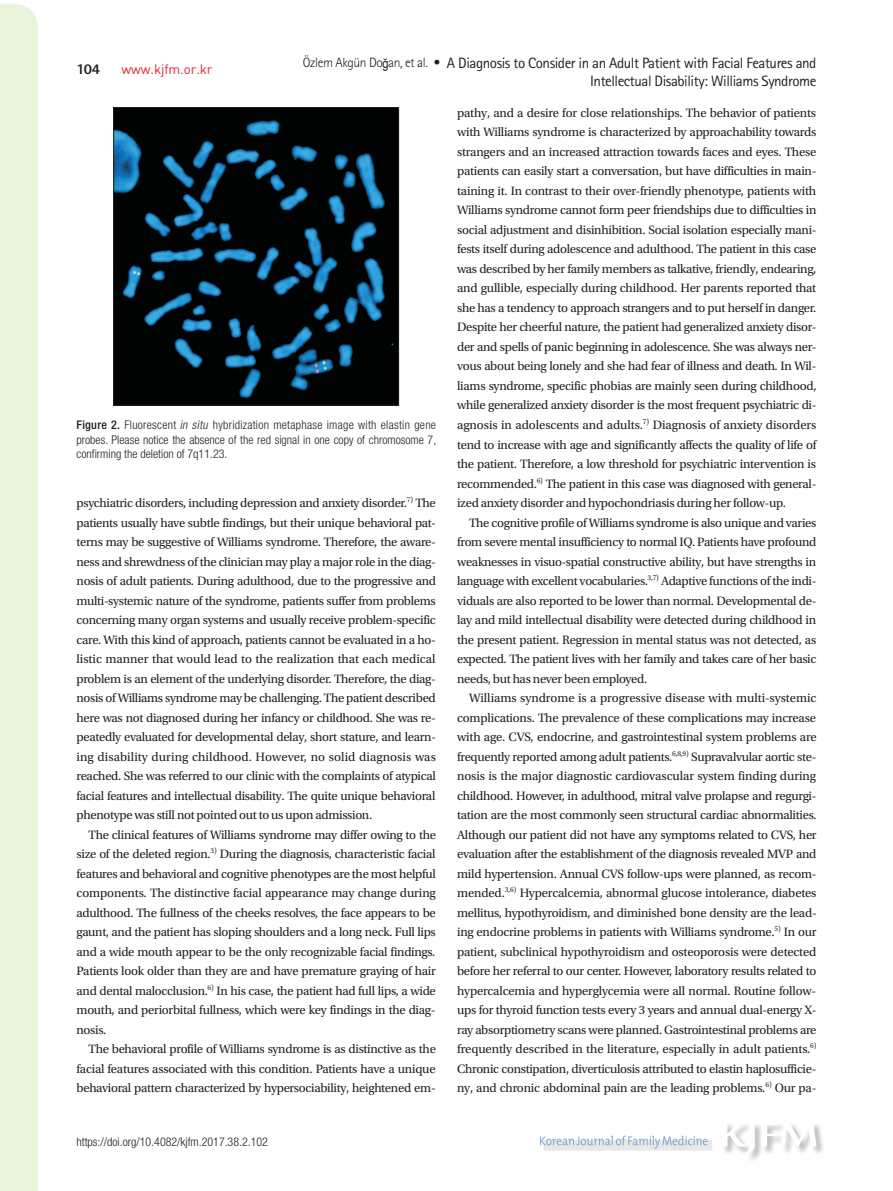
<style>
.page{position:relative;width:893px;height:1191px;background:#fff}
.page>*{position:absolute;margin:0;border:0;box-sizing:border-box;transform-origin:0 0}
.t1{font:15px/18px "Rotis Sans Serif Std";letter-spacing:-.03em;color:#231f20;text-align:right}
.t2{font:800 15px "Rotis Sans Serif Std";color:#231f20}
.t3{font:13.5px "Dinreg";letter-spacing:-.01em;color:#e02a30}
.t4{font:12.75px/19.5px "Utopia Std";letter-spacing:-.025em;color:#231f20;text-align:justify}
.t5{font:300 condensed 12px/14.4px "Helvetica Neue LT Std";color:#231f20;text-align:justify}
.s1{font-weight:300;font-size:13.5px}
.s2{font-family:"Arial Narrow";font-size:13.5px}
.s3{font-weight:500}
.s4{font-style:italic}
</style>
<div class="page">
<div style="left:0;top:4px;width:38px;height:1187px;background:#eaf3dc"></div>
<div style="left:721px;top:1122px;width:104px;height:40px;background:#231f20;opacity:.3"></div>
<svg style="left:722px;top:1122px;width:94px;height:32px"></svg>
<div style="left:544px;top:1140px;width:168px;height:10px;background:#e8e8e9"></div>
<svg style="left:540px;top:1135px;width:168px;height:13px"></svg>
<img style="left:115px;top:109px;width:282px;height:294px">
<div style="left:113px;top:107px;width:286px;height:298px;border:1px solid #231f20"></div>
<p class="t2" style="left:77px;top:60px;width:25px">104</p>
<p class="t3" style="left:122px;top:61px;width:93px">www.kjfm.or.kr</p>
<p class="t1" style="left:303px;top:54px;width:515px"><span class="s1">Özlem Akgün Do</span><span class="s2">ğ</span><span class="s1">an, et al. •</span> A Diagnosis to Consider in an Adult Patient with Facial Features and<br>Intellectual Disability: Williams Syndrome</p>
<p class="t5" style="left:77px;top:417px;width:361px"><span class="s3">Figure 2.</span> Fluorescent <span class="s4">in situ</span> hybridization metaphase image with elastin gene probes. Please notice the absence of the red signal in one copy of chromosome 7, confirming the deletion of 7q11.23.</p>
<p class="t4" style="left:77px;top:493px;width:361px">psychiatric disorders, including depression and anxiety disorder.<sup>7)</sup> The patients usually have subtle findings, but their unique behavioral pat&shy;terns may be suggestive of Williams syndrome. Therefore, the aware&shy;ness and shrewdness of the clinician may play a major role in the diag&shy;nosis of adult patients. During adulthood, due to the progressive and multi-systemic nature of the syndrome, patients suffer from problems concerning many organ systems and usually receive problem-specific care. With this kind of approach, patients cannot be evaluated in a ho&shy;listic manner that would lead to the realization that each medical problem is an element of the underlying disorder. Therefore, the diag&shy;nosis of Williams syndrome may be challenging. The patient described here was not diagnosed during her infancy or childhood. She was re&shy;peatedly evaluated for developmental delay, short stature, and learn&shy;ing disability during childhood. However, no solid diagnosis was reached. She was referred to our clinic with the complaints of atypical facial features and intellectual disability. The quite unique behavioral phenotype was still not pointed out to us upon admission.</p>
<p class="t4" style="left:77px;top:825px;width:361px;text-indent:12px">The clinical features of Williams syndrome may differ owing to the size of the deleted region.<sup>3)</sup> During the diagnosis, characteristic facial features and behavioral and cognitive phenotypes are the most helpful components. The distinctive facial appearance may change during adulthood. The fullness of the cheeks resolves, the face appears to be gaunt, and the patient has sloping shoulders and a long neck. Full lips and a wide mouth appear to be the only recognizable facial findings.<br>Patients look older than they are and have premature graying of hair and dental malocclusion.<sup>6)</sup> In his case, the patient had full lips, a wide mouth, and periorbital fullness, which were key findings in the diag&shy;nosis.</p>
<p class="t4" style="left:77px;top:1039px;width:361px;text-indent:12px">The behavioral profile of Williams syndrome is as distinctive as the facial features associated with this condition. Patients have a unique behavioral pattern characterized by hypersociability, heightened em-</p>
<p class="t5" style="left:77px;top:1134px;width:193px">https://doi.org/10.4082/kjfm.2017.38.2.102</p>
<p class="t4" style="left:457px;top:103px;width:361px">pathy, and a desire for close relationships. The behavior of patients with Williams syndrome is characterized by approachability towards strangers and an increased attraction towards faces and eyes. These patients can easily start a conversation, but have difficulties in main&shy;taining it. In contrast to their over-friendly phenotype, patients with Williams syndrome cannot form peer friendships due to difficulties in social adjustment and disinhibition. Social isolation especially mani&shy;fests itself during adolescence and adulthood. The patient in this case was described by her family members as talkative, friendly, endearing, and gullible, especially during childhood. Her parents reported that she has a tendency to approach strangers and to put herself in danger.<br>Despite her cheerful nature, the patient had generalized anxiety disor&shy;der and spells of panic beginning in adolescence. She was always ner&shy;vous about being lonely and she had fear of illness and death. In Wil&shy;liams syndrome, specific phobias are mainly seen during childhood, while generalized anxiety disorder is the most frequent psychiatric di&shy;agnosis in adolescents and adults.<sup>7)</sup> Diagnosis of anxiety disorders tend to increase with age and significantly affects the quality of life of the patient. Therefore, a low threshold for psychiatric intervention is recommended.<sup>6)</sup> The patient in this case was diagnosed with general&shy;ized anxiety disorder and hypochondriasis during her follow-up.</p>
<p class="t4" style="left:457px;top:513px;width:361px;text-indent:12px">The cognitive profile of Williams syndrome is also unique and varies from severe mental insufficiency to normal IQ. Patients have profound weaknesses in visuo-spatial constructive ability, but have strengths in language with excellent vocabularies.<sup>3,7)</sup> Adaptive functions of the indi&shy;viduals are also reported to be lower than normal. Developmental de&shy;lay and mild intellectual disability were detected during childhood in the present patient. Regression in mental status was not detected, as expected. The patient lives with her family and takes care of her basic needs, but has never been employed.</p>
<p class="t4" style="left:457px;top:688px;width:361px;text-indent:12px">Williams syndrome is a progressive disease with multi-systemic complications. The prevalence of these complications may increase with age. CVS, endocrine, and gastrointestinal system problems are frequently reported among adult patients.<sup>6,8,9)</sup> Supravalvular aortic ste&shy;nosis is the major diagnostic cardiovascular system finding during childhood. However, in adulthood, mitral valve prolapse and regurgi&shy;tation are the most commonly seen structural cardiac abnormalities.<br>Although our patient did not have any symptoms related to CVS, her evaluation after the establishment of the diagnosis revealed MVP and mild hypertension. Annual CVS follow-ups were planned, as recom&shy;mended.<sup>3,6)</sup> Hypercalcemia, abnormal glucose intolerance, diabetes mellitus, hypothyroidism, and diminished bone density are the lead&shy;ing endocrine problems in patients with Williams syndrome.<sup>5)</sup> In our patient, subclinical hypothyroidism and osteoporosis were detected before her referral to our center. However, laboratory results related to hypercalcemia and hyperglycemia were all normal. Routine follow&shy;ups for thyroid function tests every 3 years and annual dual-energy X&shy;ray absorptiometry scans were planned. Gastrointestinal problems are frequently described in the literature, especially in adult patients.<sup>6)<br></sup>Chronic constipation, diverticulosis attributed to elastin haplosufficie&shy;ny, and chronic abdominal pain are the leading problems.<sup>6)</sup> Our pa-</p>
</div>
